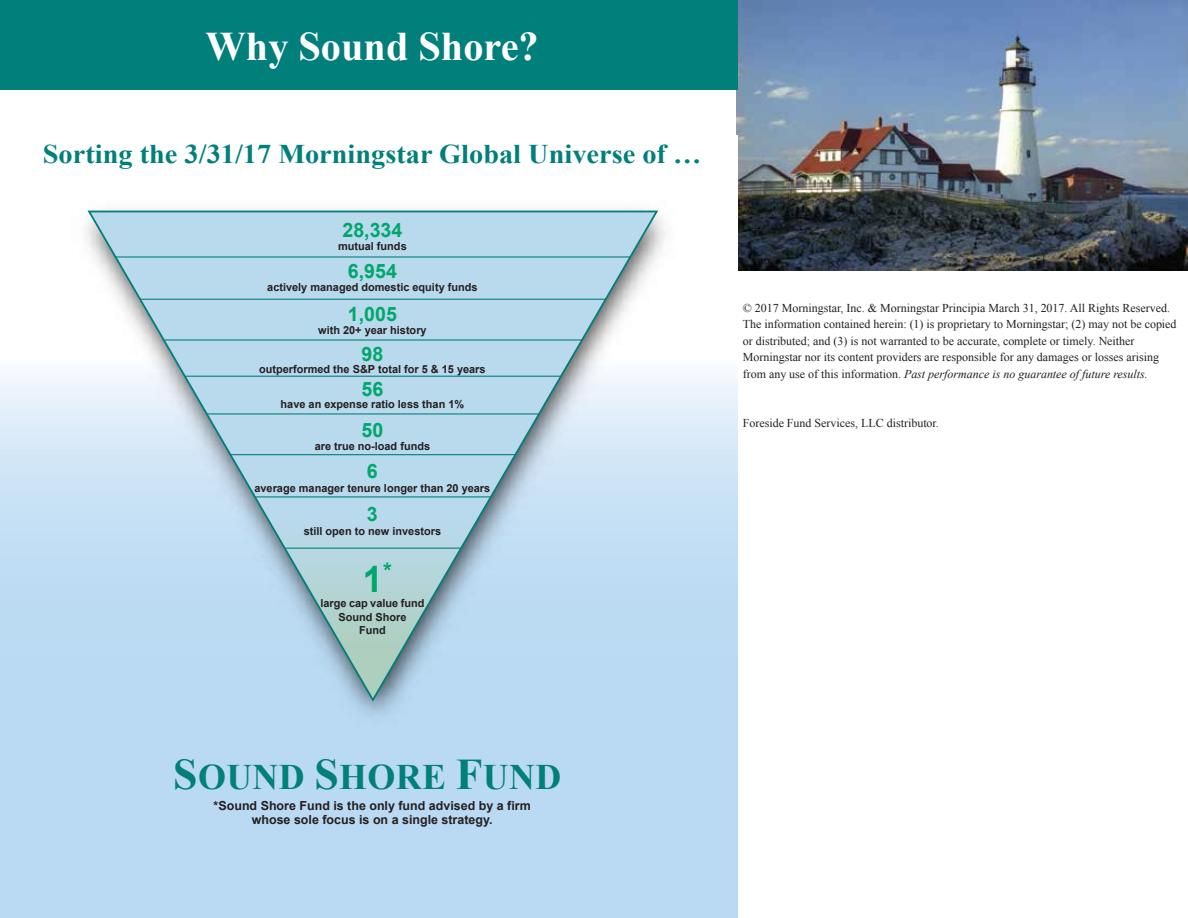
<style>
.page{position:relative;width:1188px;height:918px;background:#fff}
.page>*{position:absolute;margin:0;border:0;box-sizing:border-box;transform-origin:0 0}
.t1{font:700 40.5px "Times New Roman";color:#fff}
.t2{font:700 36.45px "Arial";color:#00a76d}
.t3{font:700 35.85px "Times New Roman";letter-spacing:.01em;color:#007f7b}
.t4{font:700 27px "Times New Roman";color:#007f7b;scale:1.05 1}
.t5{font:700 19.8px "Arial";color:#00a76d}
.t6{font:700 12.45px/14px "Arial";color:#231f20;text-align:center}
.t7{font:12px/16.5px "Times New Roman";color:#231f20}
.t8{font:700 11.1px/13.4px "Arial";color:#231f20;text-align:center}
.s1{font-style:italic}
.s2{font-size:43.8px}
</style>
<div class="page">
<img style="left:748px;top:0;width:440px;height:270px">
<img style="left:2px;top:0;width:746px;height:918px">
<svg style="left:87px;top:209px;width:573px;height:495px;background:#bad8e9"></svg>
<h1 class="t1" style="left:206px;top:23px;width:335px">Why Sound Shore?</h1>
<h3 class="t4" style="left:43px;top:138px;width:629px">Sorting the 3/31/17 Morningstar Global Universe of …</h3>
<h3 class="t5" style="left:342px;top:217px;width:61px">28,334</h3>
<p class="t8" style="left:338px;top:239px;width:70px">mutual funds</p>
<h3 class="t5" style="left:348px;top:258px;width:51px">6,954</h3>
<p class="t8" style="left:267px;top:281px;width:212px">actively managed domestic equity funds</p>
<h3 class="t5" style="left:348px;top:301px;width:51px">1,005</h3>
<p class="t8" style="left:318px;top:324px;width:110px">with 20+ year history</p>
<h3 class="t5" style="left:362px;top:341px;width:23px">98</h3>
<p class="t8" style="left:259px;top:363px;width:228px">outperformed the S&amp;P total for 5 &amp; 15 years</p>
<h3 class="t5" style="left:362px;top:376px;width:23px">56</h3>
<p class="t8" style="left:281px;top:398px;width:185px">have an expense ratio less than 1%</p>
<h3 class="t5" style="left:362px;top:417px;width:23px">50</h3>
<p class="t8" style="left:315px;top:440px;width:117px">are true no-load funds</p>
<h3 class="t5" style="left:367px;top:458px;width:12px">6</h3>
<p class="t8" style="left:254px;top:482px;width:237px">average manager tenure longer than 20 years</p>
<h3 class="t5" style="left:367px;top:501px;width:12px">3</h3>
<p class="t8" style="left:304px;top:525px;width:139px">still open to new investors</p>
<h2 class="t2" style="left:363px;top:555px;width:30px">1<sup>*</sup></h2>
<p class="t8" style="left:320px;top:597px;width:106px">large cap value fund<br>Sound Shore<br>Fund</p>
<p class="t7" style="left:743px;top:300px;width:435px">© 2017 Morningstar, Inc. &amp; Morningstar Principia March 31, 2017. All Rights Reserved.<br>The information contained herein: (1) is proprietary to Morningstar; (2) may not be copied or distributed; and (3) is not warranted to be accurate, complete or timely. Neither Morningstar nor its content providers are responsible for any damages or losses arising from any use of this information. <span class="s1">Past performance is no guarantee of future results.</span></p>
<p class="t7" style="left:743px;top:415px;width:198px">Foreside Fund Services, LLC distributor.</p>
<h3 class="t3" style="left:173px;top:757px;width:390px"><span class="s2">S</span>OUND <span class="s2">S</span>HORE <span class="s2">F</span>UND</h3>
<p class="t6" style="left:214px;top:799px;width:319px">*Sound Shore Fund is the only fund advised by a firm whose sole focus is on a single strategy.</p>
</div>
